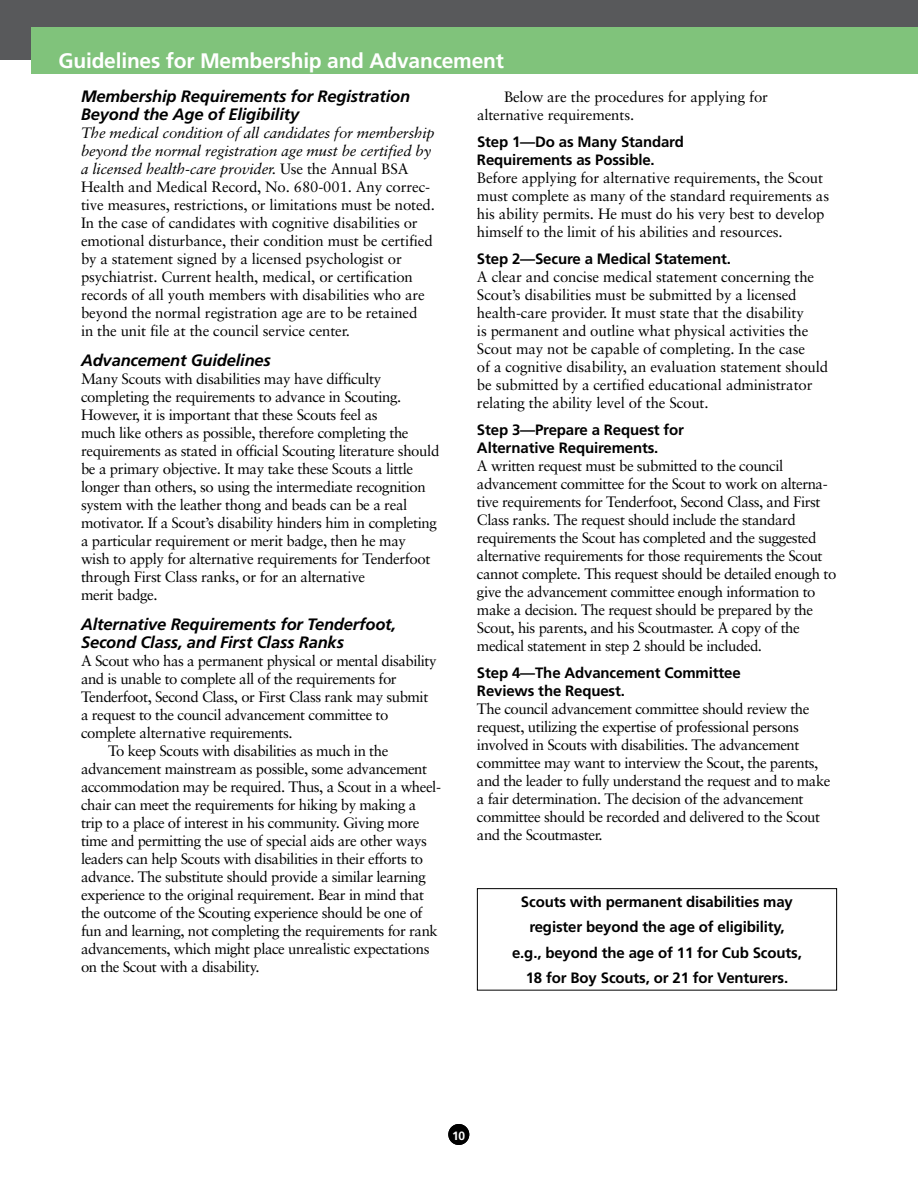
<style>
.page{position:relative;width:918px;height:1188px;background:#fff}
.page>*{position:absolute;margin:0;border:0;box-sizing:border-box;transform-origin:0 0}
.t1{font:700 21px "Frutiger";letter-spacing:-.01em;color:#fff}
.t2{font:italic 700 16.5px/18px "Frutiger";letter-spacing:-.01em;color:#000}
.t3{font:15px/18px "Sabon";letter-spacing:-.03em;color:#000}
.t4{font:15px/18px "Sabon";letter-spacing:-.01em;color:#000}
.t5{font:700 15px/18px "Frutiger";letter-spacing:-.01em;color:#000}
.t6{font:700 12px "Frutiger";color:#fff}
.s1{font-style:italic}
</style>
<div class="page">
<div style="left:448px;top:1124px;width:21px;height:21px;background:#000;border-radius:50%"></div>
<div style="left:0;top:0;width:918px;height:60px;background:#58595b"></div>
<div style="left:32px;top:27px;width:886px;height:47px;background:#80c37b"></div>
<div style="left:477px;top:888px;width:360px;height:103px;border:1px solid #000"></div>
<h1 class="t1" style="left:58px;top:48px;width:447px">Guidelines for Membership and Advancement</h1>
<p class="t2" style="left:81px;top:88px;width:331px">Membership Requirements for Registration<br>Beyond the Age of Eligibility</p>
<p class="t4" style="left:81px;top:124px;width:355px"><span class="s1">The medical condition of all candidates for membership beyond the normal registration age must be certified by a licensed health-care provider.</span> Use the Annual BSA Health and Medical Record, No. 680-001. Any correc&shy;tive measures, restrictions, or limitations must be noted.<br>In the case of candidates with cognitive disabilities or emotional disturbance, their condition must be certified by a statement signed by a licensed psychologist or psychiatrist. Current health, medical, or certification records of all youth members with disabilities who are beyond the normal registration age are to be retained<br>in the unit file at the council service center.</p>
<p class="t2" style="left:81px;top:352px;width:191px">Advancement Guidelines</p>
<p class="t3" style="left:81px;top:370px;width:360px">Many Scouts with disabilities may have difficulty completing the requirements to advance in Scouting.<br>However, it is important that these Scouts feel as<br>much like others as possible, therefore completing the requirements as stated in official Scouting literature should be a primary objective. It may take these Scouts a little longer than others, so using the intermediate recognition system with the leather thong and beads can be a real motivator. If a Scout’s disability hinders him in completing a particular requirement or merit badge, then he may<br>wish to apply for alternative requirements for Tenderfoot through First Class ranks, or for an alternative<br>merit badge.</p>
<p class="t2" style="left:81px;top:616px;width:317px">Alternative Requirements for Tenderfoot,<br>Second Class, and First Class Ranks</p>
<p class="t3" style="left:81px;top:652px;width:357px">A Scout who has a permanent physical or mental disability</p>
<p class="t3" style="left:81px;top:670px;width:317px">and is unable to complete all of the requirements for</p>
<p class="t3" style="left:81px;top:688px;width:349px">Tenderfoot, Second Class, or First Class rank may submit</p>
<p class="t3" style="left:81px;top:706px;width:309px">a request to the council advancement committee to</p>
<p class="t3" style="left:81px;top:724px;width:213px">complete alternative requirements.</p>
<p class="t3" style="left:108px;top:742px;width:282px">To keep Scouts with disabilities as much in the</p>
<p class="t3" style="left:81px;top:760px;width:348px">advancement mainstream as possible, some advancement</p>
<p class="t3" style="left:81px;top:778px;width:361px">accommodation may be required. Thus, a Scout in a wheel-</p>
<p class="t3" style="left:81px;top:796px;width:337px">chair can meet the requirements for hiking by making a</p>
<p class="t3" style="left:81px;top:814px;width:340px">trip to a place of interest in his community. Giving more</p>
<p class="t3" style="left:81px;top:832px;width:348px">time and permitting the use of special aids are other ways</p>
<p class="t3" style="left:81px;top:850px;width:344px">leaders can help Scouts with disabilities in their efforts to</p>
<p class="t3" style="left:81px;top:868px;width:346px">advance. The substitute should provide a similar learning</p>
<p class="t3" style="left:81px;top:886px;width:345px">experience to the original requirement. Bear in mind that</p>
<p class="t3" style="left:81px;top:904px;width:343px">the outcome of the Scouting experience should be one of</p>
<p class="t3" style="left:81px;top:922px;width:358px">fun and learning, not completing the requirements for rank</p>
<p class="t3" style="left:81px;top:940px;width:350px">advancements, which might place unrealistic expectations</p>
<p class="t3" style="left:81px;top:958px;width:180px">on the Scout with a disability.</p>
<p class="t4" style="left:477px;top:87px;width:293px;text-indent:27px">Below are the procedures for applying for alternative requirements.</p>
<p class="t5" style="left:477px;top:132px;width:208px">Step 1—Do as Many Standard<br>Requirements as Possible.</p>
<p class="t4" style="left:477px;top:168px;width:354px">Before applying for alternative requirements, the Scout must complete as many of the standard requirements as his ability permits. He must do his very best to develop himself to the limit of his abilities and resources.</p>
<p class="t5" style="left:477px;top:249px;width:256px">Step 2—Secure a Medical Statement.</p>
<p class="t4" style="left:477px;top:267px;width:353px">A clear and concise medical statement concerning the Scout’s disabilities must be submitted by a licensed health-care provider. It must state that the disability<br>is permanent and outline what physical activities the Scout may not be capable of completing. In the case<br>of a cognitive disability, an evaluation statement should be submitted by a certified educational administrator relating the ability level of the Scout.</p>
<p class="t5" style="left:477px;top:420px;width:209px">Step 3—Prepare a Request for<br>Alternative Requirements.</p>
<p class="t3" style="left:477px;top:456px;width:361px">A written request must be submitted to the council advancement committee for the Scout to work on alterna&shy;tive requirements for Tenderfoot, Second Class, and First Class ranks. The request should include the standard requirements the Scout has completed and the suggested alternative requirements for those requirements the Scout cannot complete. This request should be detailed enough to give the advancement committee enough information to make a decision. The request should be prepared by the Scout, his parents, and his Scoutmaster. A copy of the medical statement in step 2 should be included.</p>
<p class="t5" style="left:477px;top:663px;width:265px">Step 4—The Advancement Committee<br>Reviews the Request.</p>
<p class="t3" style="left:477px;top:699px;width:355px">The council advancement committee should review the request, utilizing the expertise of professional persons involved in Scouts with disabilities. The advancement committee may want to interview the Scout, the parents, and the leader to fully understand the request and to make a fair determination. The decision of the advancement committee should be recorded and delivered to the Scout and the Scoutmaster.</p>
<p class="t5" style="left:512px;top:889px;width:291px;line-height:25.5px;text-align:center">Scouts with permanent disabilities may register beyond the age of eligibility,<br>e.g., beyond the age of 11 for Cub Scouts, 18 for Boy Scouts, or 21 for Venturers.</p>
<p class="t6" style="left:452px;top:1129px;width:15px">10</p>
</div>
